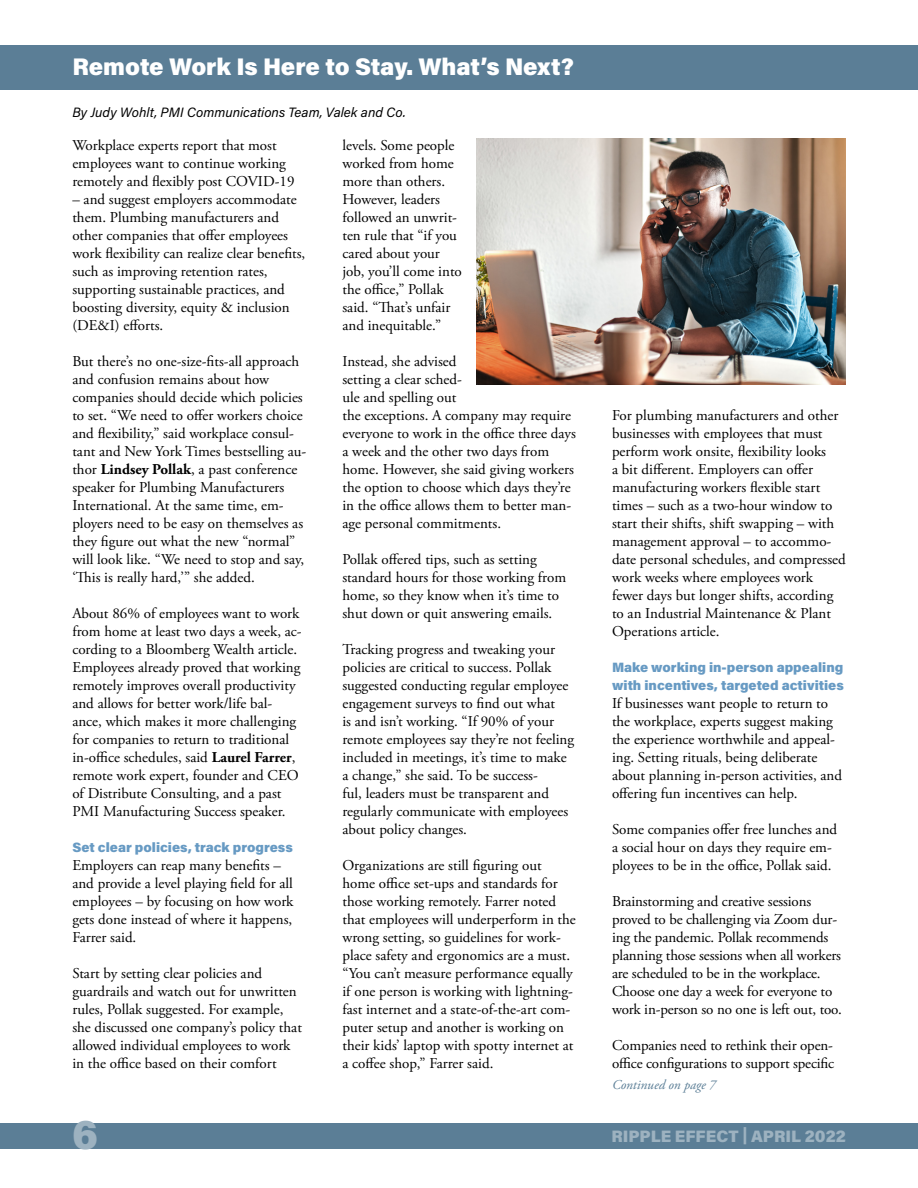
<style>
.page{position:relative;width:918px;height:1188px;background:#fff}
.page>*{position:absolute;margin:0;border:0;box-sizing:border-box;transform-origin:0 0}
.t1{font:900 40.5px "Acumin Pro";color:#9db2c0}
.inside_headline{font:900 24px "Acumin Pro";letter-spacing:-.005em;color:#fff}
.t2{font:900 16.5px "Acumin Pro";color:#9db2c0}
.body{font:15px/18px "Adobe Garamond Pro";color:#000}
.firstlinebold{font:900 13.5px/18px "Acumin Pro";color:#679ac3}
.byline{font:italic 13.5px "Acumin Pro";color:#000}
.t3{font:italic 13.5px "Adobe Garamond Pro";color:#5b7e96}
.s1{font-weight:700}
</style>
<div class="page">
<div style="left:0;top:45px;width:918px;height:45px;background:#5b7e96"></div>
<div style="left:0;top:1123px;width:918px;height:25px;background:#5b7e96"></div>
<img style="left:476px;top:138px;width:370px;height:247px">
<p class="inside_headline" style="left:72px;top:49px;width:503px">Remote Work Is Here to Stay. What’s Next?</p>
<p class="byline" style="left:72px;top:103px;width:335px">By Judy Wohlt, PMI Communications Team, Valek and Co.</p>
<p class="body" style="left:72px;top:137px;width:224px">Workplace experts report that most employees want to continue working remotely and flexibly post COVID-19</p>
<p class="body" style="left:72px;top:191px;width:235px">– and suggest employers accommodate them. Plumbing manufacturers and other companies that offer employees work flexibility can realize clear benefits, such as improving retention rates, supporting sustainable practices, and boosting diversity, equity &amp; inclusion (DE&amp;I) efforts.</p>
<p class="body" style="left:72px;top:353px;width:235px">But there’s no one-size-fits-all approach and confusion remains about how companies should decide which policies to set. “We need to offer workers choice and flexibility,” said workplace consul&shy;tant and New York Times bestselling au&shy;thor <span class="s1">Lindsey Pollak</span>, a past conference speaker for Plumbing Manufacturers International. At the same time, em&shy;ployers need to be easy on themselves as they figure out what the new “normal” will look like. “We need to stop and say, ‘This is really hard,’” she added.</p>
<p class="body" style="left:72px;top:605px;width:231px">About 86% of employees want to work from home at least two days a week, ac&shy;cording to a Bloomberg Wealth article.<br>Employees already proved that working remotely improves overall productivity and allows for better work/life bal&shy;ance, which makes it more challenging for companies to return to traditional in-office schedules, said <span class="s1">Laurel Farrer</span>, remote work expert, founder and CEO of Distribute Consulting, and a past PMI Manufacturing Success speaker.</p>
<p class="firstlinebold" style="left:72px;top:838px;width:222px">Set clear policies, track progress</p>
<p class="body" style="left:72px;top:857px;width:223px">Employers can reap many benefits – and provide a level playing field for all employees – by focusing on how work gets done instead of where it happens,<br>Farrer said.</p>
<p class="body" style="left:72px;top:965px;width:231px">Start by setting clear policies and guardrails and watch out for unwritten rules, Pollak suggested. For example, she discussed one company’s policy that allowed individual employees to work in the office based on their comfort</p>
<p class="body" style="left:342px;top:137px;width:121px">levels. Some people worked from home more than others.<br>However, leaders followed an unwrit&shy;ten rule that “if you cared about your job, you’ll come into the office,” Pollak said. “That’s unfair and inequitable.”</p>
<p class="body" style="left:342px;top:353px;width:235px">Instead, she advised<br>setting a clear sched-<br>ule and spelling out<br>the exceptions. A company may require everyone to work in the office three days a week and the other two days from home. However, she said giving workers the option to choose which days they’re in the office allows them to better man&shy;age personal commitments.</p>
<p class="body" style="left:342px;top:551px;width:225px">Pollak offered tips, such as setting standard hours for those working from home, so they know when it’s time to shut down or quit answering emails.</p>
<p class="body" style="left:342px;top:641px;width:233px">Tracking progress and tweaking your policies are critical to success. Pollak suggested conducting regular employee engagement surveys to find out what<br>is and isn’t working. “If 90% of your remote employees say they’re not feeling included in meetings, it’s time to make a change,” she said. To be success-<br>ful, leaders must be transparent and regularly communicate with employees about policy changes.</p>
<p class="body" style="left:342px;top:857px;width:235px">Organizations are still figuring out home office set-ups and standards for those working remotely. Farrer noted that employees will underperform in the wrong setting, so guidelines for work&shy;place safety and ergonomics are a must. “You can’t measure performance equally if one person is working with lightning&shy;fast internet and a state-of-the-art com&shy;puter setup and another is working on their kids’ laptop with spotty internet at a coffee shop,” Farrer said.</p>
<p class="body" style="left:612px;top:407px;width:235px">For plumbing manufacturers and other businesses with employees that must perform work onsite, flexibility looks<br>a bit different. Employers can offer manufacturing workers flexible start times – such as a two-hour window to start their shifts, shift swapping – with management approval – to accommo&shy;date personal schedules, and compressed work weeks where employees work fewer days but longer shifts, according to an Industrial Maintenance &amp; Plant Operations article.</p>
<p class="firstlinebold" style="left:612px;top:658px;width:233px">Make working in-person appealing with incentives, targeted activities</p>
<p class="body" style="left:612px;top:695px;width:232px">If businesses want people to return to the workplace, experts suggest making the experience worthwhile and appeal&shy;ing. Setting rituals, being deliberate about planning in-person activities, and offering fun incentives can help.</p>
<p class="body" style="left:612px;top:821px;width:227px">Some companies offer free lunches and a social hour on days they require em&shy;ployees to be in the office, Pollak said.</p>
<p class="body" style="left:612px;top:893px;width:231px">Brainstorming and creative sessions proved to be challenging via Zoom dur&shy;ing the pandemic. Pollak recommends planning those sessions when all workers are scheduled to be in the workplace.<br>Choose one day a week for everyone to work in-person so no one is left out, too.</p>
<p class="body" style="left:612px;top:1037px;width:224px">Companies need to rethink their open&shy;office configurations to support specific</p>
<p class="t3" style="left:612px;top:1077px;width:106px">Continued on page 7</p>
<h1 class="t1" style="left:72px;top:1106px;width:27px">6</h1>
<p class="t2" style="left:611px;top:1124px;width:236px">RIPPLE EFFECT | APRIL 2022</p>
</div>
